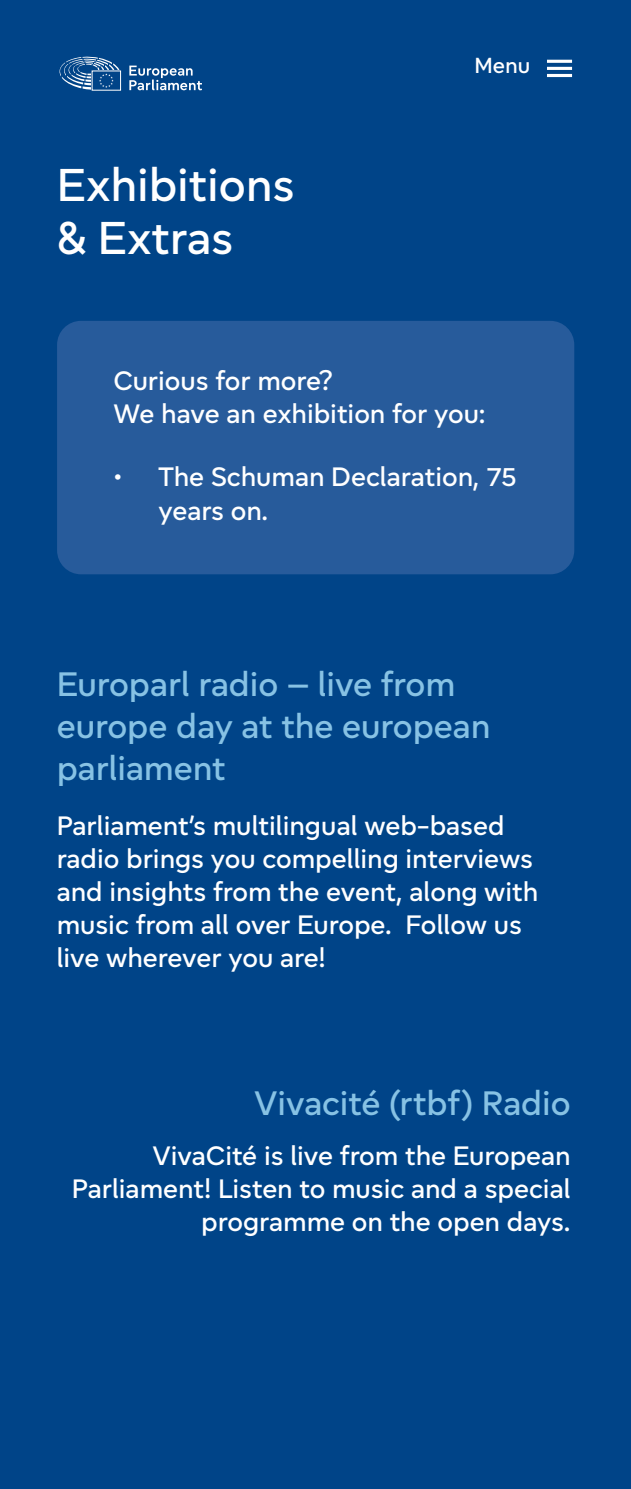
<style>
.page{position:relative;width:631px;height:1489px;background:#fff}
.page>*{position:absolute;margin:0;border:0;box-sizing:border-box;transform-origin:0 0}
.t1{font:500 47.5px/52.5px "Europea";color:#fff}
.t2{font:500 35px/42px "Europea";color:#87c2e4}
.t3{font:500 27.5px/33px "Europea";color:#fff}
.t4{font:500 22.5px "Europea";color:#fff}
</style>
<div class="page">
<div style="left:0;top:0;width:631px;height:1488px;background:#048"></div>
<hr style="left:547px;top:60px;width:25px;height:3px;background:#fff">
<hr style="left:547px;top:67px;width:25px;height:3px;background:#fff">
<hr style="left:547px;top:74px;width:25px;height:3px;background:#fff">
<div style="left:92px;top:71px;width:29px;height:19px;border:1px solid #fff"></div>
<svg style="left:59px;top:56px;width:60px;height:34px"></svg>
<svg style="left:129px;top:66px;width:73px;height:24px"></svg>
<div style="left:57px;top:321px;width:517px;height:253px;background:#275b9b;border-radius:24px"></div>
<p class="t1" style="left:57px;top:155px;width:239px">Exhibitions &amp; Extras</p>
<p class="t4" style="left:474px;top:49px;width:57px">Menu</p>
<p class="t3" style="left:113px;top:362px;width:374px">Curious for more?<br>We have an exhibition for you:</p>
<p class="t3" style="left:158px;top:458px;width:359px;text-indent:-45px">• The Schuman Declaration, 75 years on.</p>
<p class="t2" style="left:57px;top:660px;width:435px">Europarl radio – live from europe day at the european parliament</p>
<p class="t3" style="left:57px;top:807px;width:483px">Parliament’s multilingual web-based radio brings you compelling interviews and insights from the event, along with music from all over Europe. Follow us live wherever you are!</p>
<p class="t2" style="left:254px;top:1079px;width:318px">Vivacité (rtbf) Radio</p>
<p class="t3" style="left:72px;top:1137px;width:500px;text-align:right">VivaCité is live from the European<br>Parliament! Listen to music and a special programme on the open days.</p>
</div>
